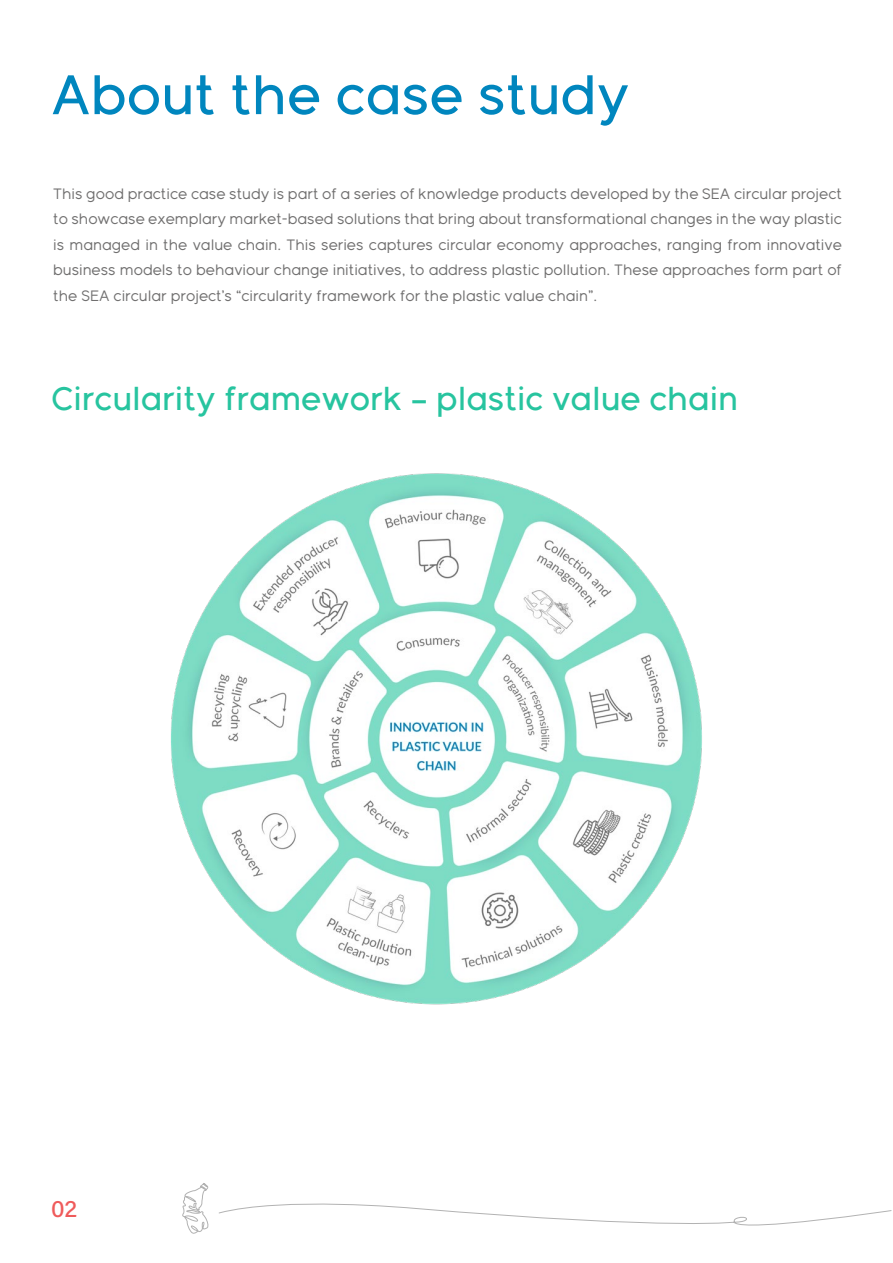
<style>
.page{position:relative;width:893px;height:1263px;background:#fff}
.page>*{position:absolute;margin:0;border:0;box-sizing:border-box;transform-origin:0 0}
.Blue_title{font:500 55.5px "Meticula";color:#0086be}
.Sub-title_green{font:500 33px "Meticula";color:#27c49f}
.t1{font:24px "Acumin Variable Concept";color:#ef5b5b}
.Paragraph_text_grey{font:15px/25.5px "Meticula";color:#706f6f;text-align:justify}
</style>
<div class="page">
<svg style="left:182px;top:1183px;width:27px;height:51px"></svg>
<svg style="left:219px;top:1203px;width:673px;height:23px"></svg>
<img style="left:171px;top:473px;width:531px;height:532px">
<p class="Blue_title" style="left:51px;top:62px;width:580px">About the case study</p>
<p class="Paragraph_text_grey" style="left:53px;top:181px;width:790px">This good practice case study is part of a series of knowledge products developed by the SEA circular project to showcase exemplary market-based solutions that bring about transformational changes in the way plastic is managed in the value chain. This series captures circular economy approaches, ranging from innovative business models to behaviour change initiatives, to address plastic pollution. These approaches form part of the SEA circular project’s “circularity framework for the plastic value chain”.</p>
<p class="Sub-title_green" style="left:51px;top:379px;width:688px">Circularity framework – plastic value chain</p>
<h3 class="t1" style="left:51px;top:1192px;width:28px">02</h3>
</div>
